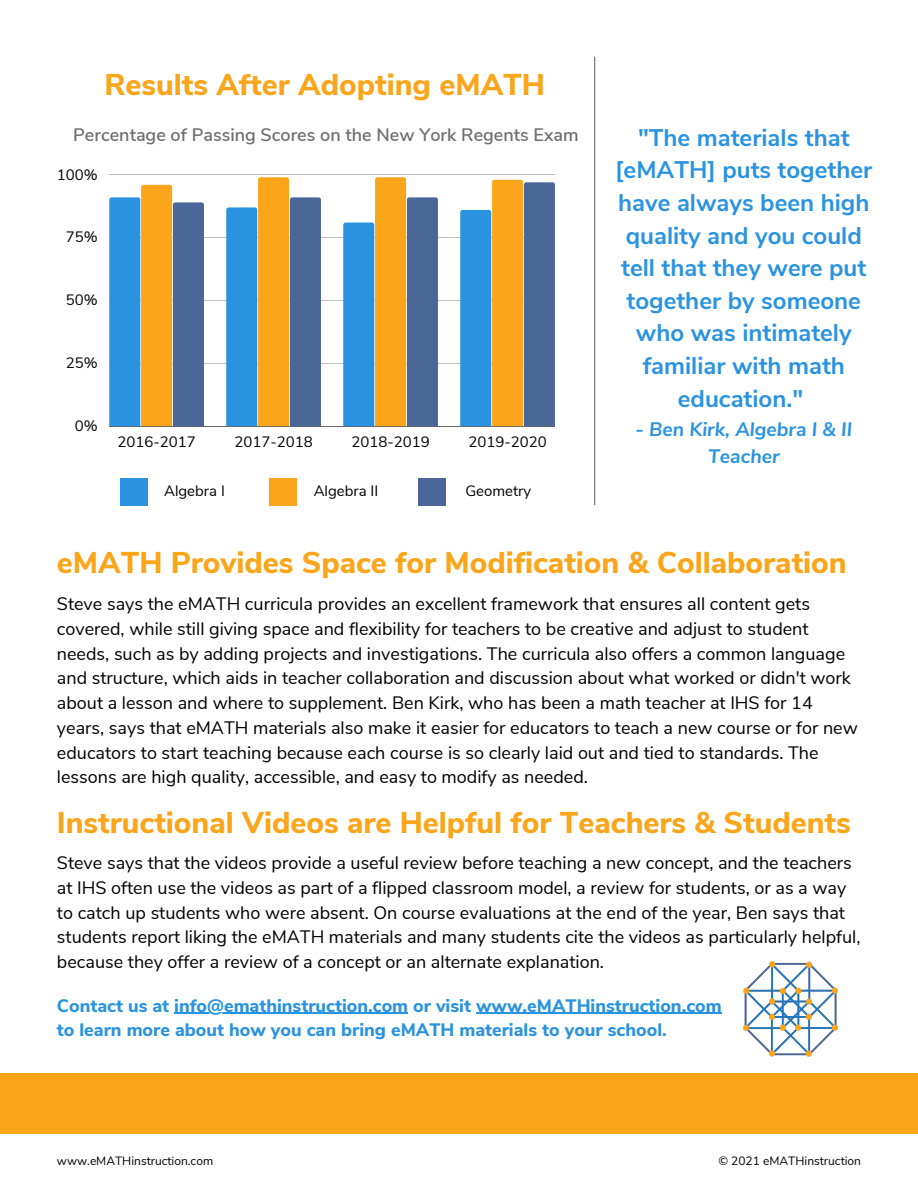
<style>
.page{position:relative;width:918px;height:1188px;background:#fff}
.page>*{position:absolute;margin:0;border:0;box-sizing:border-box;transform-origin:0 0}
.t1{font:800 30px "Nunito Sans";color:#faa51a}
.t2{font:700 24px/32.7px "Nunito Sans";color:#2a93e1;text-align:center}
.t3{font:italic 700 19.5px/27px "Nunito Sans";color:#2a93e1;text-align:center}
.t4{font:18px/24.8px "Nunito Sans";color:#000}
.t5{font:800 18px/24.8px "Nunito Sans";color:#2a93e1}
.t6{font:600 18px "Nunito Sans";color:#6d6d6d}
.t7{font:15px "Nunito Sans";color:#000}
.t8{font:12px "Nunito Sans";color:#000}
.s1{font-style:normal}
</style>
<div class="page">
<div style="left:0;top:1073px;width:918px;height:60px;background:#faa51a"></div>
<hr style="left:109px;top:175px;width:446px;height:1px;background:#000">
<hr style="left:109px;top:238px;width:446px;height:1px;background:#000">
<hr style="left:109px;top:300px;width:446px;height:1px;background:#000">
<hr style="left:109px;top:363px;width:446px;height:1px;background:#000">
<hr style="left:109px;top:426px;width:446px;height:1px;background:#000">
<svg style="left:109px;top:185px;width:95px;height:241px;background:#80918e"></svg>
<svg style="left:226px;top:177px;width:95px;height:249px;background:#86948f"></svg>
<svg style="left:343px;top:177px;width:95px;height:249px;background:#8b9790"></svg>
<svg style="left:460px;top:180px;width:95px;height:246px;background:#82918d"></svg>
<div style="left:121px;top:478px;width:27px;height:27px;background:#2a93e1"></div>
<div style="left:270px;top:478px;width:27px;height:27px;background:#faa51a"></div>
<div style="left:418px;top:478px;width:28px;height:27px;background:#4a6798"></div>
<hr style="left:594px;top:57px;width:1px;height:448px;background:#6d6d6d">
<img style="left:708px;top:961px;width:130px;height:96px">
<hr style="left:174px;top:1013px;width:234px;height:1px;background:#2a93e1">
<hr style="left:476px;top:1013px;width:246px;height:1px;background:#2a93e1">
<p class="t1" style="left:105px;top:64px;width:442px">Results After Adopting eMATH</p>
<p class="t6" style="left:73px;top:123px;width:507px">Percentage of Passing Scores on the New York Regents Exam</p>
<p class="t7" style="left:57px;top:165px;width:42px">100%</p>
<p class="t7" style="left:66px;top:227px;width:33px">75%</p>
<p class="t7" style="left:66px;top:290px;width:33px">50%</p>
<p class="t7" style="left:66px;top:353px;width:33px">25%</p>
<p class="t7" style="left:75px;top:416px;width:24px">0%</p>
<p class="t7" style="left:117px;top:432px;width:80px">2016-2017</p>
<p class="t7" style="left:234px;top:432px;width:80px">2017-2018</p>
<p class="t7" style="left:351px;top:432px;width:80px">2018-2019</p>
<p class="t7" style="left:468px;top:432px;width:80px">2019-2020</p>
<p class="t7" style="left:164px;top:481px;width:62px">Algebra I</p>
<p class="t7" style="left:314px;top:481px;width:66px">Algebra II</p>
<p class="t7" style="left:465px;top:481px;width:67px">Geometry</p>
<p class="t2" style="left:615px;top:122px;width:259px">"The materials that [eMATH] puts together have always been high quality and you could tell that they were put together by someone who was intimately familiar with math education."</p>
<p class="t3" style="left:635px;top:416px;width:218px"><span class="s1">-</span> Ben Kirk, Algebra I &amp; II<br>Teacher</p>
<p class="t1" style="left:57px;top:543px;width:791px">eMATH Provides Space for Modification &amp; Collaboration</p>
<p class="t4" style="left:57px;top:592px;width:802px">Steve says the eMATH curricula provides an excellent framework that ensures all content gets covered, while still giving space and flexibility for teachers to be creative and adjust to student needs, such as by adding projects and investigations. The curricula also offers a common language and structure, which aids in teacher collaboration and discussion about what worked or didn't work about a lesson and where to supplement. Ben Kirk, who has been a math teacher at IHS for 14 years, says that eMATH materials also make it easier for educators to teach a new course or for new educators to start teaching because each course is so clearly laid out and tied to standards. The lessons are high quality, accessible, and easy to modify as needed.</p>
<p class="t1" style="left:57px;top:802px;width:795px">Instructional Videos are Helpful for Teachers &amp; Students</p>
<p class="t4" style="left:57px;top:851px;width:805px">Steve says that the videos provide a useful review before teaching a new concept, and the teachers at IHS often use the videos as part of a flipped classroom model, a review for students, or as a way to catch up students who were absent. On course evaluations at the end of the year, Ben says that students report liking the eMATH materials and many students cite the videos as particularly helpful, because they offer a review of a concept or an alternate explanation.</p>
<p class="t5" style="left:57px;top:993px;width:666px">Contact us at info@emathinstruction.com or visit www.eMATHinstruction.com to learn more about how you can bring eMATH materials to your school.</p>
<p class="t8" style="left:57px;top:1152px;width:158px">www.eMATHinstruction.com</p>
<p class="t8" style="left:718px;top:1152px;width:144px">© 2021 eMATHinstruction</p>
</div>
